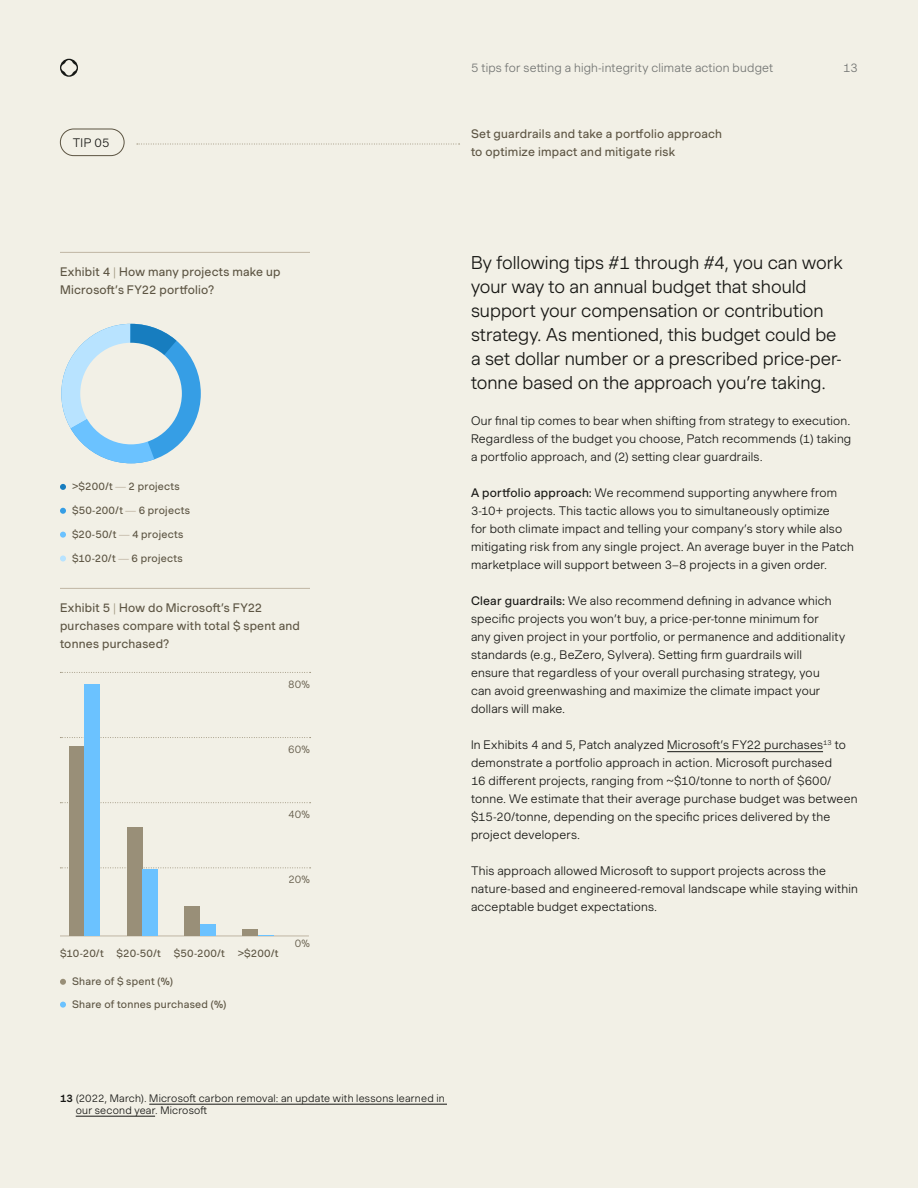
<style>
.page{position:relative;width:918px;height:1188px;background:#f2f0e6}
.page>*{position:absolute;margin:0;border:0;box-sizing:border-box;transform-origin:0 0}
.t1{font:300 18px/24px "Muoto";color:#171714}
.t2{font:300 12px/18px "Muoto";letter-spacing:.02em;color:#171714}
.t3{font:12px/18px "Muoto";letter-spacing:.02em;color:#5c5442}
.t4{font:300 12px "Muoto";letter-spacing:.015em;color:#737573}
.t5{font:10.5px/22.8px "Muoto";letter-spacing:.025em;color:#5c5442}
.t6{font:300 10.5px/12px "Muoto";letter-spacing:.025em;color:#171714}
.t7{font:10.5px "Muoto";color:#5c5442}
.t8{font:300 10.5px "Muoto";letter-spacing:.015em;color:#5c5442}
.s1{font-weight:300;color:#998f78}
.s2{color:#bfb5a3}
.s3{font-weight:400}
.s4{font-weight:500}
</style>
<div class="page">
<div style="left:60px;top:129px;width:64px;height:27px;border:1px solid #5c5442;border-radius:13px"></div>
<svg style="left:137px;top:144px;width:323px;height:1px"></svg>
<hr style="left:667px;top:751px;width:156px;height:1px;background:#171714">
<hr style="left:60px;top:252px;width:250px;height:1px;background:#bfb5a3">
<hr style="left:60px;top:588px;width:250px;height:1px;background:#bfb5a3">
<hr style="left:149px;top:1104px;width:298px;height:1px;background:#171714">
<hr style="left:76px;top:1116px;width:79px;height:1px;background:#171714">
<div style="left:61px;top:324px;width:140px;height:139px;background:#369ee5;border-radius:50%"></div>
<svg style="left:61px;top:324px;width:128px;height:139px"></svg>
<div style="left:80px;top:343px;width:102px;height:101px;background:#f2f0e6;border-radius:50%"></div>
<svg style="left:60px;top:484px;width:6px;height:6px"></svg>
<svg style="left:60px;top:508px;width:6px;height:6px"></svg>
<svg style="left:60px;top:532px;width:6px;height:6px"></svg>
<svg style="left:60px;top:555px;width:6px;height:6px"></svg>
<hr style="left:60px;top:936px;width:249px;height:1px;background:#bfb5a3">
<svg style="left:60px;top:867px;width:251px;height:1px"></svg>
<svg style="left:60px;top:802px;width:251px;height:1px"></svg>
<svg style="left:60px;top:737px;width:251px;height:1px"></svg>
<svg style="left:60px;top:672px;width:251px;height:1px"></svg>
<div style="left:69px;top:746px;width:16px;height:189px;background:#998f78"></div>
<div style="left:85px;top:684px;width:15px;height:251px;background:#6bc2ff"></div>
<div style="left:127px;top:827px;width:15px;height:108px;background:#998f78"></div>
<div style="left:142px;top:869px;width:16px;height:66px;background:#6bc2ff"></div>
<div style="left:184px;top:906px;width:16px;height:29px;background:#998f78"></div>
<div style="left:200px;top:924px;width:16px;height:11px;background:#6bc2ff"></div>
<div style="left:242px;top:929px;width:16px;height:6px;background:#998f78"></div>
<svg style="left:258px;top:935px;width:15px;height:1px"></svg>
<svg style="left:60px;top:979px;width:6px;height:6px"></svg>
<svg style="left:60px;top:1002px;width:6px;height:6px"></svg>
<svg style="left:60px;top:59px;width:18px;height:18px"></svg>
<p class="t4" style="left:471px;top:59px;width:304px">5 tips for setting a high-integrity climate action budget</p>
<p class="t4" style="left:843px;top:59px;width:16px">13</p>
<p class="t2" style="left:73px;top:133px;width:38px">TIP 05</p>
<p class="t3" style="left:471px;top:124px;width:253px">Set guardrails and take a portfolio approach to optimize impact and mitigate risk</p>
<p class="t3" style="left:60px;top:263px;width:222px">Exhibit 4 <span class="s1">|</span> How many projects make up<br>Microsoft’s FY22 portfolio?</p>
<p class="t5" style="left:72px;top:475px;width:109px">&gt;$200/t <span class="s2">—</span> 2 projects</p>
<p class="t5" style="left:72px;top:499px;width:119px">$50-200/t <span class="s2">—</span> 6 projects</p>
<p class="t5" style="left:72px;top:523px;width:113px">$20-50/t <span class="s2">—</span> 4 projects</p>
<p class="t5" style="left:72px;top:547px;width:112px">$10-20/t <span class="s2">—</span> 6 projects</p>
<p class="t3" style="left:60px;top:599px;width:242px">Exhibit 5 <span class="s1">|</span> How do Microsoft’s FY22 purchases compare with total $ spent and tonnes purchased?</p>
<p class="t8" style="left:288px;top:677px;width:23px">80%</p>
<p class="t8" style="left:288px;top:742px;width:23px">60%</p>
<p class="t8" style="left:288px;top:806px;width:23px">40%</p>
<p class="t8" style="left:288px;top:871px;width:23px">20%</p>
<p class="t7" style="left:60px;top:946px;width:220px">$10-20/t $20-50/t $50-200/t &gt;$200/t</p>
<p class="t5" style="left:72px;top:970px;width:156px">Share of $ spent (%)<br>Share of tonnes purchased (%)</p>
<p class="t8" style="left:295px;top:936px;width:17px">0%</p>
<p class="t1" style="left:471px;top:251px;width:373px">By following tips #1 through #4, you can work your way to an annual budget that should support your compensation or contribution strategy. As mentioned, this budget could be a set dollar number or a prescribed price-per&shy;tonne based on the approach you’re taking.</p>
<p class="t2" style="left:471px;top:412px;width:382px;text-align:justify">Our final tip comes to bear when shifting from strategy to execution.<br>Regardless of the budget you choose, Patch recommends (1) taking a portfolio approach, and (2) setting clear guardrails.</p>
<p class="t2" style="left:471px;top:484px;width:384px"><span class="s3">A portfolio approach:</span> We recommend supporting anywhere from 3-10+ projects. This tactic allows you to simultaneously optimize<br>for both climate impact and telling your company’s story while also mitigating risk from any single project. An average buyer in the Patch marketplace will support between 3–8 projects in a given order.</p>
<p class="t2" style="left:471px;top:592px;width:376px"><span class="s3">Clear guardrails:</span> We also recommend defining in advance which specific projects you won’t buy, a price-per-tonne minimum for<br>any given project in your portfolio, or permanence and additionality standards (e.g., BeZero, Sylvera). Setting firm guardrails will<br>ensure that regardless of your overall purchasing strategy, you<br>can avoid greenwashing and maximize the climate impact your dollars will make.</p>
<p class="t2" style="left:471px;top:736px;width:388px">In Exhibits 4 and 5, Patch analyzed Microsoft’s FY22 purchases<sup>13</sup> to demonstrate a portfolio approach in action. Microsoft purchased<br>16 different projects, ranging from ~$10/tonne to north of $600/ tonne. We estimate that their average purchase budget was between $15-20/tonne, depending on the specific prices delivered by the project developers.</p>
<p class="t2" style="left:471px;top:862px;width:389px">This approach allowed Microsoft to support projects across the nature-based and engineered-removal landscape while staying within acceptable budget expectations.</p>
<p class="t6" style="left:76px;top:1092px;width:371px;text-indent:-16px"><span class="s4">13</span> (2022, March). Microsoft carbon removal: an update with lessons learned in our second year. Microsoft</p>
</div>
